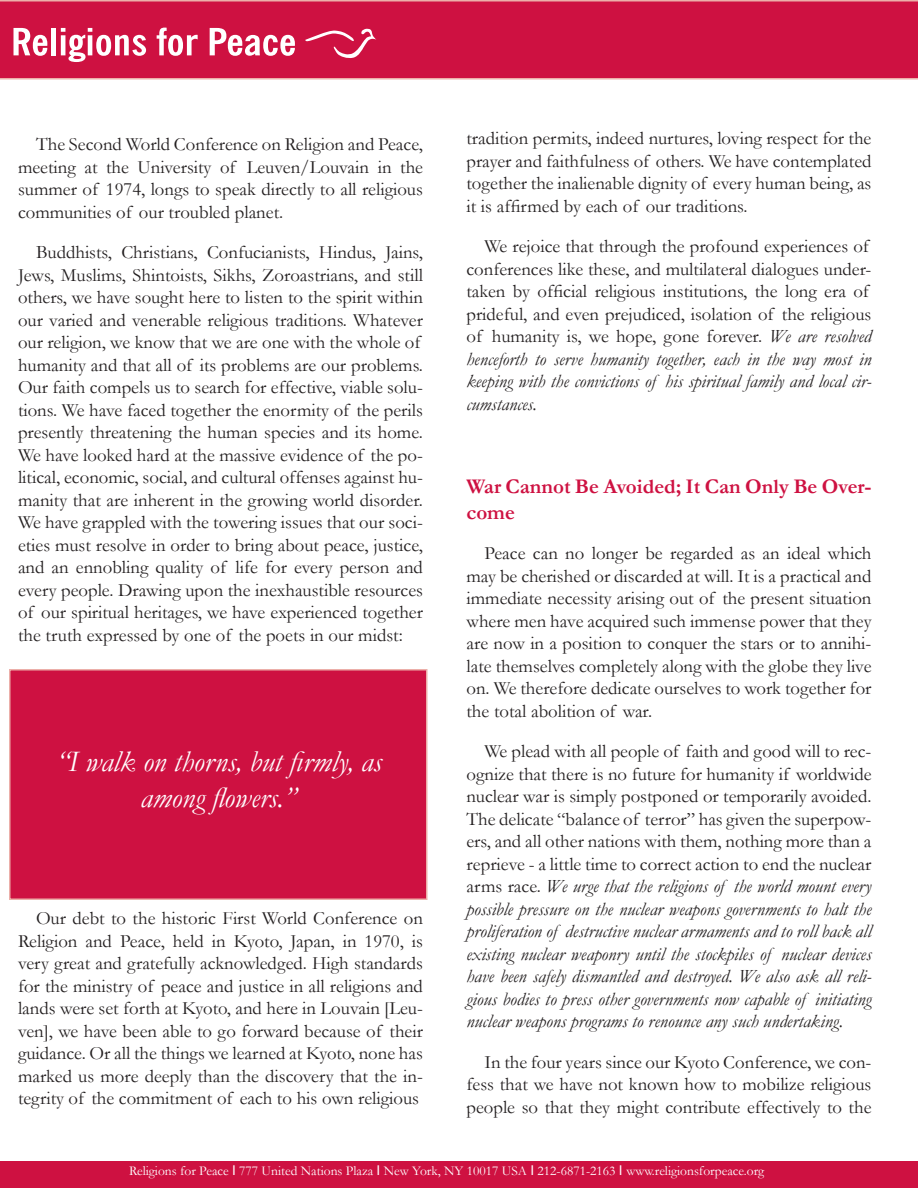
<style>
.page{position:relative;width:918px;height:1188px;background:#fff}
.page>*{position:absolute;margin:0;border:0;box-sizing:border-box;transform-origin:0 0}
.t1{font:italic 30px/36px "Garamond";color:#fff;text-align:center}
.t2{font:700 21px/25.2px "Garamond";color:#ce1141}
.t3{font:18.75px/22.5px "Garamond";color:#231f20;text-align:justify}
.t4{font:italic 18.75px/22.5px "Garamond";color:#231f20;text-align:justify}
.t5{font:13.5px "Garamond";color:#fff}
.s1{font-style:italic}
.s2{font-style:normal}
.s3{font-family:"Arial"}
</style>
<div class="page">
<div style="left:0;top:0;width:918px;height:79px;background:#ce1141"></div>
<svg style="left:305px;top:29px;width:72px;height:30px;background:#d53860"></svg>
<svg style="left:14px;top:28px;width:33px;height:28px"></svg>
<div style="left:51px;top:28px;width:5px;height:27px;background:#fff"></div>
<svg style="left:61px;top:28px;width:85px;height:34px"></svg>
<svg style="left:157px;top:28px;width:41px;height:28px"></svg>
<svg style="left:210px;top:28px;width:85px;height:28px"></svg>
<div style="left:0;top:1161px;width:918px;height:27px;background:#ce1141"></div>
<div style="left:9px;top:669px;width:419px;height:231px;background:#ce1141;border:2px solid #ecafa9"></div>
<p class="t3" style="left:18px;top:133px;width:407px;text-indent:18px">The Second World Conference on Religion and Peace, meeting at the University of Leuven/Louvain in the summer of 1974, longs to speak directly to all religious communities of our troubled planet.</p>
<p class="t3" style="left:18px;top:241px;width:407px;text-align:left;text-indent:18px">Buddhists, Christians, Confucianists, Hindus, Jains, Jews, Muslims, Shintoists, Sikhs, Zoroastrians, and still others, we have sought here to listen to the spirit within our varied and venerable religious traditions. Whatever our religion, we know that we are one with the whole of humanity and that all of its problems are our problems.<br>Our faith compels us to search for effective, viable solu&shy;tions. We have faced together the enormity of the perils presently threatening the human species and its home.<br>We have looked hard at the massive evidence of the po&shy;litical, economic, social, and cultural offenses against hu&shy;manity that are inherent in the growing world disorder.<br>We have grappled with the towering issues that our soci&shy;eties must resolve in order to bring about peace, justice, and an ennobling quality of life for every person and every people. Drawing upon the inexhaustible resources of our spiritual heritages, we have experienced together the truth expressed by one of the poets in our midst:</p>
<p class="t1" style="left:56px;top:743px;width:328px">“I walk on thorns, but firmly, as among flowers.”</p>
<p class="t3" style="left:18px;top:907px;width:407px;text-indent:18px">Our debt to the historic First World Conference on Religion and Peace, held in Kyoto, Japan, in 1970, is very great and gratefully acknowledged. High standards for the ministry of peace and justice in all religions and lands were set forth at Kyoto, and here in Louvain [Leu&shy;ven], we have been able to go forward because of their guidance. Or all the things we learned at Kyoto, none has marked us more deeply than the discovery that the in&shy;tegrity of the commitment of each to his own religious</p>
<p class="t3" style="left:466px;top:127px;width:407px">tradition permits, indeed nurtures, loving respect for the prayer and faithfulness of others. We have contemplated together the inalienable dignity of every human being, as it is affirmed by each of our traditions.</p>
<p class="t3" style="left:466px;top:235px;width:407px;text-align:left;text-indent:18px">We rejoice that through the profound experiences of conferences like these, and multilateral dialogues under&shy;taken by official religious institutions, the long era of prideful, and even prejudiced, isolation of the religious of humanity is, we hope, gone forever. <span class="s1">We are resolved henceforth to serve humanity together, each in the way most in keeping with the convictions of his spiritual family and local cir&shy;cumstances.</span></p>
<p class="t2" style="left:466px;top:474px;width:406px">War Cannot Be Avoided; It Can Only Be Over&shy;come</p>
<p class="t3" style="left:466px;top:542px;width:407px;text-indent:18px">Peace can no longer be regarded as an ideal which may be cherished or discarded at will. It is a practical and immediate necessity arising out of the present situation where men have acquired such immense power that they are now in a position to conquer the stars or to annihi&shy;late themselves completely along with the globe they live on. We therefore dedicate ourselves to work together for the total abolition of war.</p>
<p class="t4" style="left:466px;top:740px;width:407px;text-indent:18px"><span class="s2">We plead with all people of faith and good will to rec&shy;ognize that there is no future for humanity if worldwide nuclear war is simply postponed or temporarily avoided.<br>The delicate “balance of terror” has given the superpow&shy;ers, and all other nations with them, nothing more than a reprieve - a little time to correct action to end the nuclear arms race.</span> We urge that the religions of the world mount every possible pressure on the nuclear weapons governments to halt the proliferation of destructive nuclear armaments and to roll back all existing nuclear weaponry until the stockpiles of nuclear devices have been safely dismantled and destroyed. We also ask all reli&shy;gious bodies to press other governments now capable of initiating nuclear weapons programs to renounce any such undertaking.</p>
<p class="t3" style="left:466px;top:1050px;width:407px;text-indent:18px">In the four years since our Kyoto Conference, we con&shy;fess that we have not known how to mobilize religious people so that they might contribute effectively to the</p>
<p class="t5" style="left:129px;top:1162px;width:637px">Religions for Peace <span class="s3">I</span> 777 United Nations Plaza <span class="s3">I</span> New York, NY 10017 USA <span class="s3">I</span> 212-6871-2163 <span class="s3">I</span> www.religionsforpeace.org</p>
</div>
